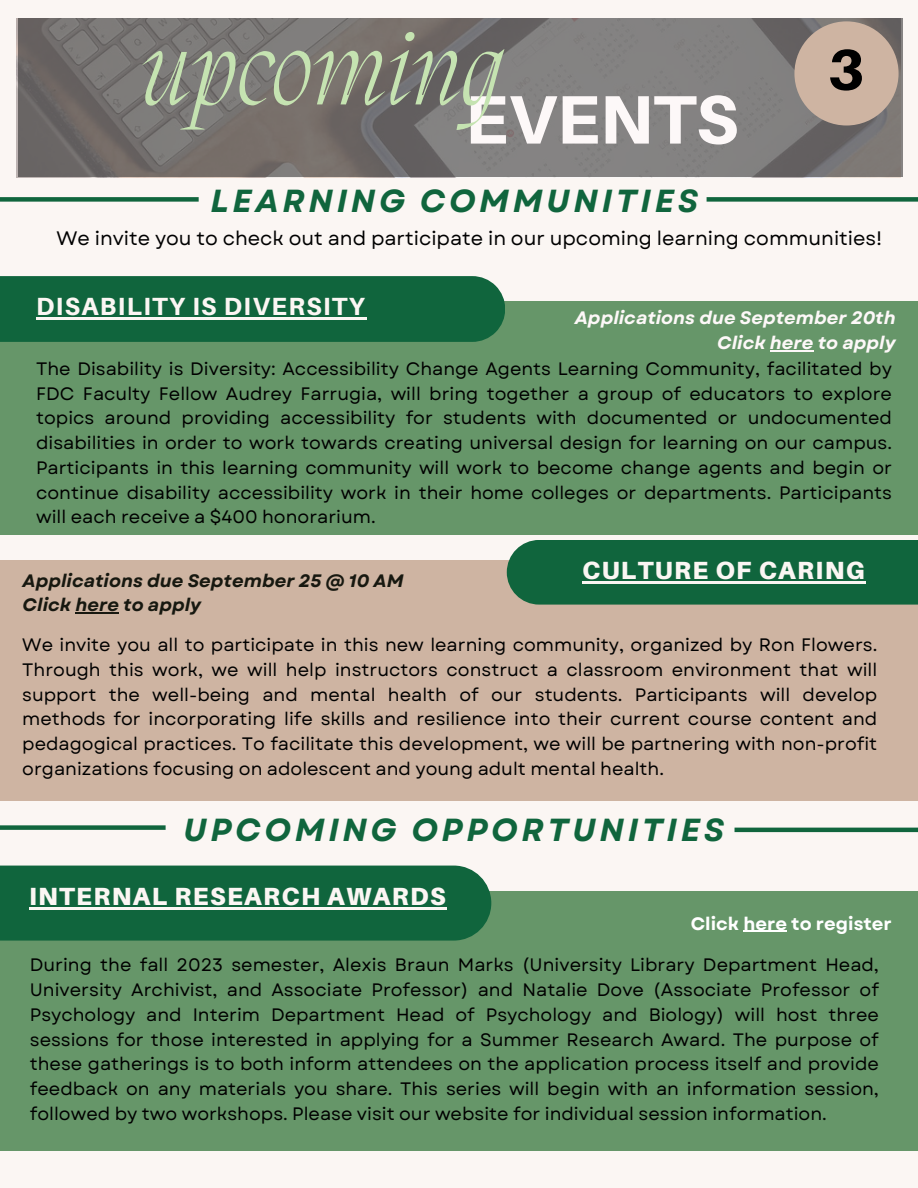
<style>
.page{position:relative;width:918px;height:1188px;background:#fbf6f3}
.page>*{position:absolute;margin:0;border:0;box-sizing:border-box;transform-origin:0 0}
.t1{font:italic 200 100.5px "Migra";color:#c5e3b1}
.t2{font:800 68.7px "Aileron";color:#fdf8f8}
.t3{font:800 57.6px "Aileron";color:#000}
.t4{font:italic 700 31.95px "Garet";letter-spacing:.115em;color:#10653d}
.t5{font:900 24.9px "Aileron";letter-spacing:.055em;color:#fbf6f3}
.t6{font:800 24.9px "Aileron";letter-spacing:.055em;color:#fbf6f3}
.t7{font:19.5px "Garet";color:#000}
.t8{font:18px/24.8px "Garet";color:#000;text-align:justify}
.t9{font:italic 700 18px "Garet";color:#171810}
.t10{font:italic 700 18px "Garet";color:#fdf8f8}
.t11{font:700 18px "Garet";color:#fff}
.t12{font:italic 700 18px "Garet";color:#fff}
</style>
<div class="page">
<svg style="left:18px;top:18px;width:884px;height:159px"></svg>
<div style="left:0;top:197px;width:199px;height:5px;background:#10653d"></div>
<div style="left:707px;top:197px;width:211px;height:5px;background:#10653d"></div>
<div style="left:794px;top:21px;width:105px;height:105px;background:#ceb4a2;border-radius:50%"></div>
<div style="left:0;top:301px;width:918px;height:233px;background:#669669"></div>
<div style="left:0;top:276px;width:505px;height:66px;background:#10653d"></div>
<hr style="left:36px;top:317px;width:330px;height:3px;background:#fbf6f3">
<hr style="left:770px;top:350px;width:44px;height:1px;background:#fdf8f8">
<div style="left:0;top:560px;width:918px;height:241px;background:#ceb4a2"></div>
<div style="left:507px;top:540px;width:411px;height:65px;background:#10653d"></div>
<hr style="left:582px;top:581px;width:284px;height:2px;background:#fbf6f3">
<hr style="left:75px;top:613px;width:44px;height:1px;background:#171810">
<div style="left:0;top:825px;width:166px;height:5px;background:#10653d"></div>
<hr style="left:735px;top:828px;width:183px;height:4px;background:#10653d">
<div style="left:0;top:891px;width:918px;height:260px;background:#669669"></div>
<div style="left:0;top:866px;width:491px;height:75px;background:#10653d"></div>
<hr style="left:743px;top:931px;width:44px;height:1px;background:#fff">
<hr style="left:29px;top:907px;width:418px;height:2px;background:#fbf6f3">
<p class="t1" style="left:141px;top:23px;width:364px">upcoming</p>
<p class="t2" style="left:465px;top:77px;width:275px">EVENTS</p>
<p class="t4" style="left:211px;top:178px;width:489px">LEARNING COMMUNITIES</p>
<p class="t3" style="left:828px;top:34px;width:38px">3</p>
<p class="t7" style="left:57px;top:225px;width:827px">We invite you to check out and participate in our upcoming learning communities!</p>
<p class="t6" style="left:36px;top:291px;width:330px">DISABILITY IS DIVERSITY</p>
<p class="t10" style="left:575px;top:305px;width:322px">Applications due September 20th</p>
<p class="t10" style="left:717px;top:330px;width:180px">Click here to apply</p>
<p class="t12" style="left:879px;top:304px;width:15px">A</p>
<p class="t8" style="left:36px;top:356px;width:857px">The Disability is Diversity: Accessibility Change Agents Learning Community, facilitated by FDC Faculty Fellow Audrey Farrugia, will bring together a group of educators to explore topics around providing accessibility for students with documented or undocumented disabilities in order to work towards creating universal design for learning on our campus.<br>Participants in this learning community will work to become change agents and begin or continue disability accessibility work in their home colleges or departments. Participants will each receive a $400 honorarium.</p>
<p class="t9" style="left:23px;top:567px;width:382px">Applications due September 25 @ 10 AM</p>
<p class="t9" style="left:23px;top:592px;width:180px">Click here to apply</p>
<p class="t5" style="left:582px;top:555px;width:284px">CULTURE OF CARING</p>
<p class="t8" style="left:22px;top:633px;width:857px">We invite you all to participate in this new learning community, organized by Ron Flowers.<br>Through this work, we will help instructors construct a classroom environment that will support the well-being and mental health of our students. Participants will develop methods for incorporating life skills and resilience into their current course content and pedagogical practices. To facilitate this development, we will be partnering with non-profit organizations focusing on adolescent and young adult mental health.</p>
<p class="t4" style="left:183px;top:806px;width:542px">UPCOMING OPPORTUNITIES</p>
<p class="t5" style="left:29px;top:881px;width:418px">INTERNAL RESEARCH AWARDS</p>
<p class="t11" style="left:691px;top:910px;width:203px">Click here to register</p>
<p class="t8" style="left:30px;top:953px;width:851px">During the fall 2023 semester, Alexis Braun Marks (University Library Department Head, University Archivist, and Associate Professor) and Natalie Dove (Associate Professor of Psychology and Interim Department Head of Psychology and Biology) will host three sessions for those interested in applying for a Summer Research Award. The purpose of these gatherings is to both inform attendees on the application process itself and provide feedback on any materials you share. This series will begin with an information session, followed by two workshops. Please visit our website for individual session information.</p>
</div>
